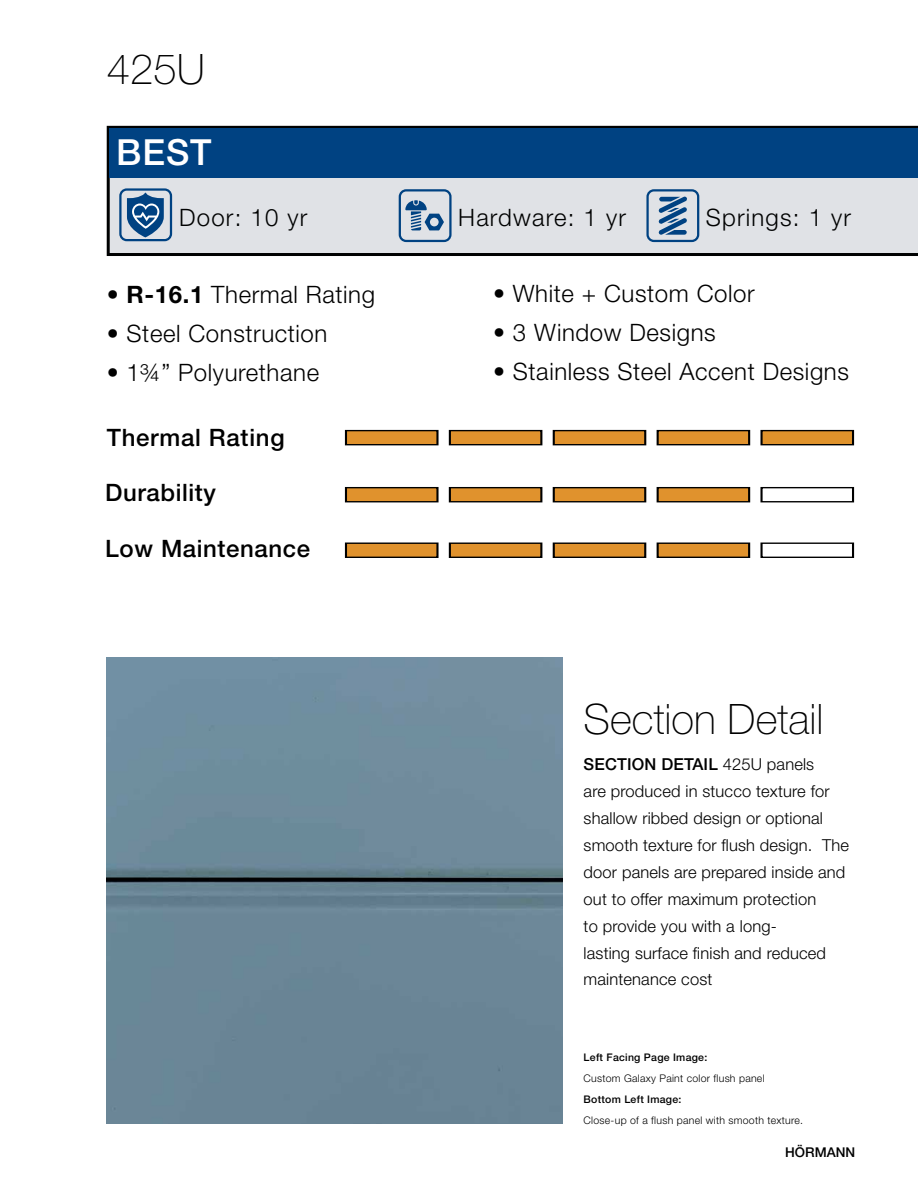
<style>
.page{position:relative;width:918px;height:1188px;background:#fff}
.page>*{position:absolute;margin:0;border:0;box-sizing:border-box;transform-origin:0 0}
.t1{font:100 42px "Hoermann Helvetica Neue";color:#000}
.t2{font:500 36px "Hoermann Helvetica Neue";color:#fff}
.t3{font:300 24px "Hoermann Helvetica Neue";letter-spacing:.025em;color:#000}
.t4{font:500 24px "Hoermann Helvetica Neue";letter-spacing:.025em;color:#000}
.t5{font:300 24px "Hoermann Helvetica Neue";letter-spacing:.05em;color:#000101}
.t6{font:300 16.5px/27px "Hoermann Helvetica Neue";letter-spacing:.01em;color:#000}
.t7{font:500 13.5px "Hoermann Helvetica Neue";color:#000}
.t8{font:300 10.5px "Hoermann Helvetica Neue";letter-spacing:.025em;color:#000}
.t9{font:500 10.5px "Hoermann Helvetica Neue";letter-spacing:.025em;color:#000}
.s1{font-weight:700}
.s2{font-weight:500}
</style>
<div class="page">
<img style="left:107px;top:658px;width:456px;height:466px">
<svg style="left:106px;top:125px;width:812px;height:131px;background:#ccced3"></svg>
<div style="left:110px;top:129px;width:808px;height:49px;background:#004282"></div>
<div style="left:646px;top:189px;width:53px;height:53px;border:2px solid #004282;border-radius:6px"></div>
<svg style="left:658px;top:197px;width:29px;height:38px"></svg>
<div style="left:399px;top:189px;width:53px;height:53px;border:2px solid #004282;border-radius:6px"></div>
<svg style="left:405px;top:200px;width:39px;height:31px"></svg>
<div style="left:119px;top:188px;width:53px;height:53px;border:2px solid #004282;border-radius:6px"></div>
<svg style="left:127px;top:193px;width:37px;height:44px;background:#547ea8"></svg>
<div style="left:450px;top:431px;width:91px;height:14px;background:#e0922d"></div>
<div style="left:449px;top:430px;width:93px;height:16px;border:2px solid #000"></div>
<div style="left:554px;top:431px;width:91px;height:14px;background:#e0922d"></div>
<div style="left:553px;top:430px;width:93px;height:16px;border:2px solid #000"></div>
<div style="left:346px;top:431px;width:91px;height:14px;background:#e0922d"></div>
<div style="left:345px;top:430px;width:93px;height:16px;border:2px solid #000"></div>
<div style="left:658px;top:431px;width:91px;height:14px;background:#e0922d"></div>
<div style="left:657px;top:430px;width:93px;height:16px;border:2px solid #000"></div>
<div style="left:762px;top:431px;width:91px;height:14px;background:#df922b"></div>
<div style="left:761px;top:430px;width:93px;height:16px;border:2px solid #000"></div>
<div style="left:450px;top:488px;width:91px;height:14px;background:#e0922d"></div>
<div style="left:449px;top:487px;width:93px;height:16px;border:2px solid #000"></div>
<div style="left:554px;top:488px;width:91px;height:14px;background:#e0922d"></div>
<div style="left:553px;top:487px;width:93px;height:16px;border:2px solid #000"></div>
<div style="left:346px;top:488px;width:91px;height:14px;background:#e0922d"></div>
<div style="left:345px;top:487px;width:93px;height:16px;border:2px solid #000"></div>
<div style="left:658px;top:488px;width:91px;height:14px;background:#e0922d"></div>
<div style="left:657px;top:487px;width:93px;height:16px;border:2px solid #000"></div>
<div style="left:761px;top:487px;width:93px;height:16px;border:2px solid #000"></div>
<div style="left:450px;top:543px;width:91px;height:14px;background:#e0922d"></div>
<div style="left:449px;top:542px;width:93px;height:16px;border:2px solid #000"></div>
<div style="left:554px;top:543px;width:91px;height:14px;background:#e0922d"></div>
<div style="left:553px;top:542px;width:93px;height:16px;border:2px solid #000"></div>
<div style="left:346px;top:543px;width:91px;height:14px;background:#e0922d"></div>
<div style="left:345px;top:542px;width:93px;height:16px;border:2px solid #000"></div>
<div style="left:658px;top:543px;width:91px;height:14px;background:#e0922d"></div>
<div style="left:657px;top:542px;width:93px;height:16px;border:2px solid #000"></div>
<div style="left:761px;top:542px;width:93px;height:16px;border:2px solid #000"></div>
<h1 class="t1" style="left:107px;top:47px;width:100px">425U</h1>
<h2 class="t2" style="left:116px;top:137px;width:97px">BEST</h2>
<h3 class="t5" style="left:179px;top:208px;width:130px">Door: 10 yr</h3>
<h3 class="t5" style="left:458px;top:208px;width:169px">Hardware: 1 yr</h3>
<h3 class="t5" style="left:706px;top:208px;width:147px">Springs: 1 yr</h3>
<h3 class="t3" style="left:107px;top:286px;width:270px">• <span class="s1">R-16.1</span> Thermal Rating</h3>
<h3 class="t3" style="left:107px;top:325px;width:222px">• Steel Construction</h3>
<h3 class="t3" style="left:107px;top:364px;width:214px">• 1¾” Polyurethane</h3>
<h3 class="t4" style="left:107px;top:427px;width:179px">Thermal Rating</h3>
<h3 class="t4" style="left:105px;top:482px;width:112px">Durability</h3>
<h3 class="t4" style="left:105px;top:538px;width:206px">Low Maintenance</h3>
<h3 class="t3" style="left:493px;top:284px;width:263px">• White + Custom Color</h3>
<h3 class="t3" style="left:493px;top:323px;width:224px">• 3 Window Designs</h3>
<h3 class="t3" style="left:493px;top:362px;width:357px">• Stainless Steel Accent Designs</h3>
<h1 class="t1" style="left:584px;top:696px;width:241px">Section Detail</h1>
<p class="t6" style="left:584px;top:752px;width:267px"><span class="s2">SECTION DETAIL</span> 425U panels<br>are produced in stucco texture for shallow ribbed design or optional smooth texture for flush design. The door panels are prepared inside and out to offer maximum protection<br>to provide you with a long-<br>lasting surface finish and reduced maintenance cost</p>
<p class="t9" style="left:584px;top:1053px;width:125px">Left Facing Page Image:</p>
<p class="t8" style="left:584px;top:1075px;width:182px">Custom Galaxy Paint color flush panel</p>
<p class="t9" style="left:584px;top:1095px;width:99px">Bottom Left Image:</p>
<p class="t8" style="left:584px;top:1117px;width:221px">Close-up of a flush panel with smooth texture.</p>
<p class="t7" style="left:785px;top:1144px;width:72px">HÖRMANN</p>
</div>
